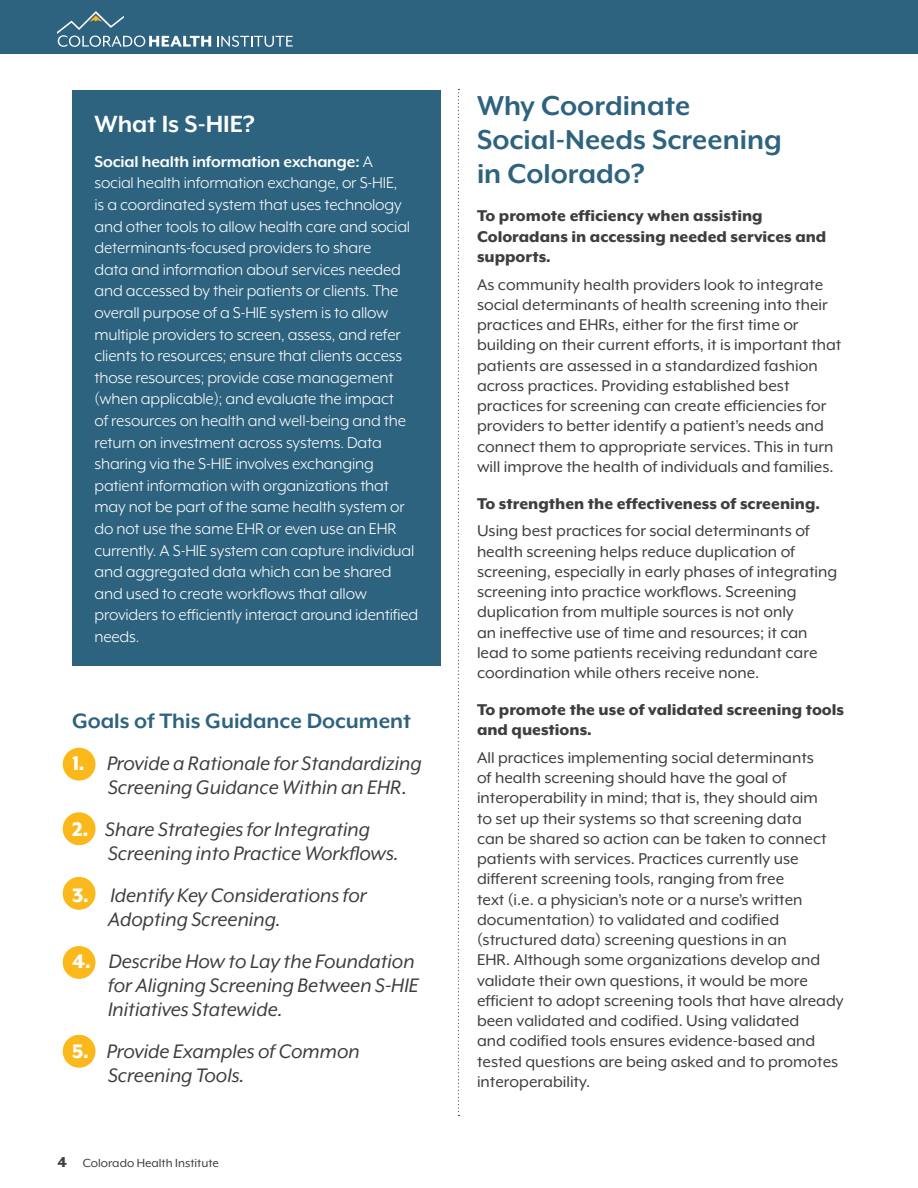
<style>
.page{position:relative;width:918px;height:1188px;background:#fff}
.page>*{position:absolute;margin:0;border:0;box-sizing:border-box;transform-origin:0 0}
.Heading_1{font:700 31.5px/34px "Mr Eaves XL Mod OT";color:#2e6380}
.t1{font:700 27px "Mr Eaves XL Mod OT";color:#fff}
.t2{font:700 24px "Mr Eaves XL Mod OT";color:#2e6380}
.t3{font:italic 22.5px/24px "Mr Eaves XL Mod OT";color:#3e3e3f}
.t4{font:18px/20.2px "Mr Eaves XL Mod OT";color:#3e3e3f}
.t5{font:18px/21.6px "Mr Eaves XL Mod OT";letter-spacing:-.01em;color:#fff}
.Heading_1-2{font:800 18px/20.2px "Mr Eaves XL Mod OT";color:#3e3e3f}
.t6{font:13.5px "Mr Eaves XL Mod OT";color:#3e3e3f}
.s1{font-weight:700}
.s2{font-weight:800;font-style:normal;color:#fff}
.s3{font-weight:800;font-size:16.5px}
</style>
<div class="page">
<div style="left:0;top:0;width:918px;height:54px;background:#2e6380"></div>
<svg style="left:217px;top:36px;width:76px;height:11px"></svg>
<svg style="left:57px;top:11px;width:154px;height:36px"></svg>
<div style="left:72px;top:90px;width:369px;height:575px;background:#2e6380"></div>
<svg style="left:458px;top:89px;width:1px;height:1027px"></svg>
<div style="left:63px;top:748px;width:33px;height:33px;background:#fbb81b;border-radius:50%"></div>
<div style="left:63px;top:812px;width:33px;height:33px;background:#fbb81b;border-radius:50%"></div>
<div style="left:63px;top:877px;width:33px;height:33px;background:#fbb81b;border-radius:50%"></div>
<div style="left:63px;top:946px;width:33px;height:33px;background:#fbb81b;border-radius:50%"></div>
<div style="left:63px;top:1035px;width:33px;height:33px;background:#fbb81b;border-radius:50%"></div>
<p class="t1" style="left:94px;top:110px;width:162px">What Is S-HIE?</p>
<p class="t5" style="left:94px;top:151px;width:325px"><span class="s1">Social health information exchange:</span> A<br>social health information exchange, or S-HIE,<br>is a coordinated system that uses technology and other tools to allow health care and social determinants-focused providers to share<br>data and information about services needed and accessed by their patients or clients. The overall purpose of a S-HIE system is to allow multiple providers to screen, assess, and refer clients to resources; ensure that clients access those resources; provide case management (when applicable); and evaluate the impact<br>of resources on health and well-being and the return on investment across systems. Data sharing via the S-HIE involves exchanging patient information with organizations that may not be part of the same health system or do not use the same EHR or even use an EHR currently. A S-HIE system can capture individual and aggregated data which can be shared and used to create workflows that allow providers to efficiently interact around identified needs.</p>
<p class="t2" style="left:72px;top:708px;width:341px">Goals of This Guidance Document</p>
<p class="t3" style="left:108px;top:751px;width:315px;text-indent:-36px"><span class="s2">1.</span> Provide a Rationale for Standardizing<br>Screening Guidance Within an EHR.</p>
<p class="t3" style="left:108px;top:817px;width:292px;text-indent:-36px"><span class="s2">2.</span> Share Strategies for Integrating<br>Screening into Practice Workflows.</p>
<p class="t3" style="left:108px;top:883px;width:261px;text-indent:-36px"><span class="s2">3.</span> Identify Key Considerations for<br>Adopting Screening.</p>
<p class="t3" style="left:108px;top:949px;width:312px;text-indent:-36px"><span class="s2">4.</span> Describe How to Lay the Foundation for Aligning Screening Between S-HIE<br>Initiatives Statewide.</p>
<p class="t3" style="left:108px;top:1039px;width:253px;text-indent:-36px"><span class="s2">5.</span> Provide Examples of Common<br>Screening Tools.</p>
<p class="t6" style="left:57px;top:1156px;width:163px"><span class="s3">4</span> Colorado Health Institute</p>
<p class="Heading_1" style="left:477px;top:89px;width:306px">Why Coordinate<br>Social-Needs Screening in Colorado?</p>
<p class="Heading_1-2" style="left:477px;top:206px;width:351px">To promote efficiency when assisting<br>Coloradans in accessing needed services and supports.</p>
<p class="t4" style="left:477px;top:274px;width:366px">As community health providers look to integrate social determinants of health screening into their practices and EHRs, either for the first time or building on their current efforts, it is important that patients are assessed in a standardized fashion across practices. Providing established best practices for screening can create efficiencies for providers to better identify a patient’s needs and connect them to appropriate services. This in turn will improve the health of individuals and families.</p>
<p class="Heading_1-2" style="left:477px;top:493px;width:344px">To strengthen the effectiveness of screening.</p>
<p class="t4" style="left:477px;top:521px;width:362px">Using best practices for social determinants of health screening helps reduce duplication of screening, especially in early phases of integrating screening into practice workflows. Screening duplication from multiple sources is not only<br>an ineffective use of time and resources; it can lead to some patients receiving redundant care coordination while others receive none.</p>
<p class="Heading_1-2" style="left:477px;top:699px;width:369px">To promote the use of validated screening tools and questions.</p>
<p class="t4" style="left:477px;top:747px;width:368px">All practices implementing social determinants<br>of health screening should have the goal of interoperability in mind; that is, they should aim<br>to set up their systems so that screening data<br>can be shared so action can be taken to connect patients with services. Practices currently use different screening tools, ranging from free<br>text (i.e. a physician’s note or a nurse’s written documentation) to validated and codified (structured data) screening questions in an<br>EHR. Although some organizations develop and validate their own questions, it would be more efficient to adopt screening tools that have already been validated and codified. Using validated<br>and codified tools ensures evidence-based and tested questions are being asked and to promotes interoperability.</p>
</div>
